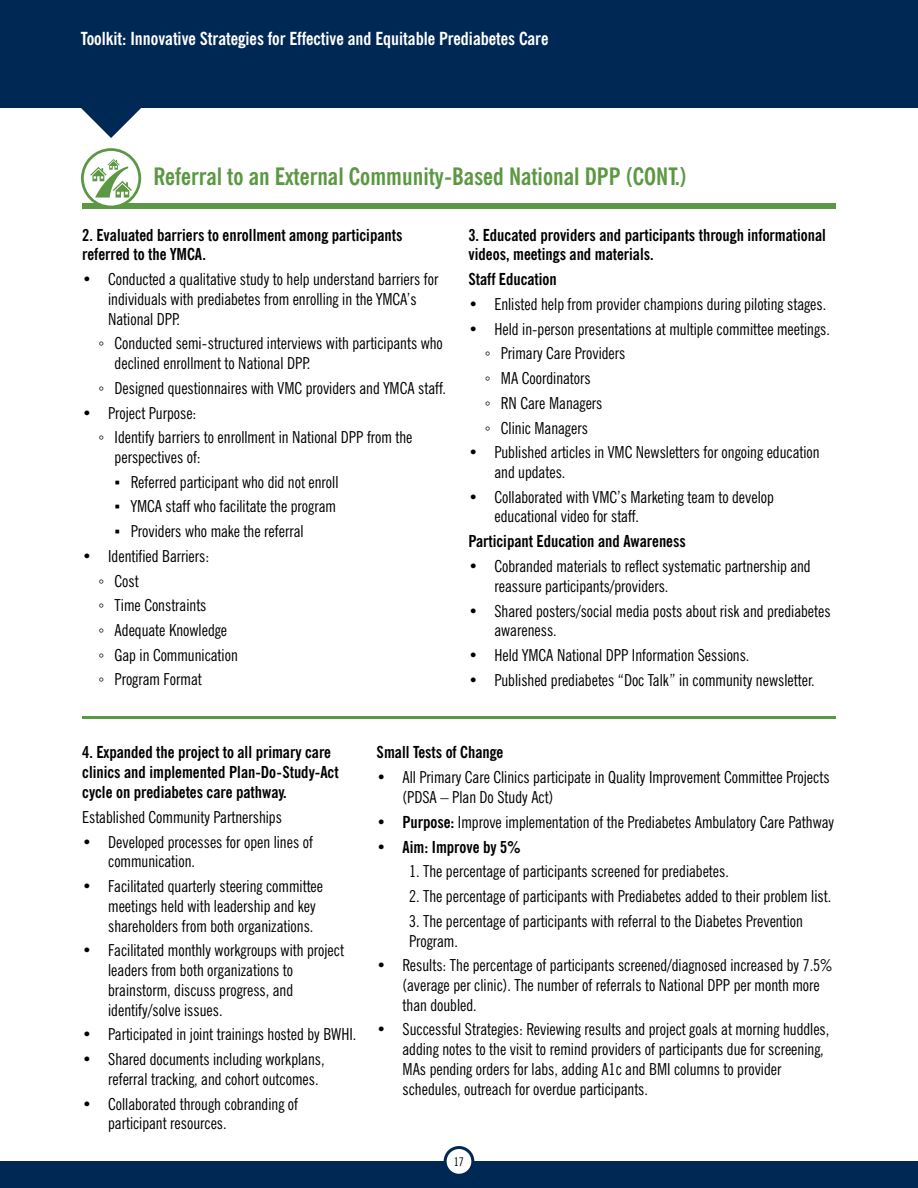
<style>
.page{position:relative;width:918px;height:1188px;background:#fff}
.page>*{position:absolute;margin:0;border:0;box-sizing:border-box;transform-origin:0 0}
.t1{font:700 condensed 24px "News Gothic BT";color:#5b9843}
.t2{font:700 condensed 18px "News Gothic BT";color:#fff}
.t3{font:condensed 16.5px/19.8px "News Gothic BT";color:#000}
.t4{font:700 condensed 16.5px/20px "News Gothic BT";color:#000}
.t5{font:condensed 12px "News Gothic BT";color:#000}
.s1{font-family:"Arial";font-stretch:normal}
.s2{font-weight:700}
</style>
<div class="page">
<div style="left:0;top:0;width:918px;height:108px;background:#002855"></div>
<svg style="left:81px;top:108px;width:60px;height:30px"></svg>
<div style="left:82px;top:203px;width:754px;height:5px;background:#5b9843"></div>
<hr style="left:82px;top:716px;width:754px;height:3px;background:#5b9843">
<div style="left:0;top:1161px;width:918px;height:27px;background:#002855"></div>
<svg style="left:81px;top:148px;width:60px;height:58px"></svg>
<div style="left:444px;top:1146px;width:30px;height:31px;background:#fff;border:3px solid #002855;border-radius:50%"></div>
<p class="t2" style="left:81px;top:32px;width:469px">Toolkit: Innovative Strategies for Effective and Equitable Prediabetes Care</p>
<h1 class="t1" style="left:154px;top:166px;width:535px">Referral to an External Community-Based National DPP (CONT.)</h1>
<p class="t4" style="left:82px;top:226px;width:322px">2. Evaluated barriers to enrollment among participants referred to the YMCA.</p>
<p class="t3" style="left:108px;top:271px;width:332px;text-indent:-26px">• Conducted a qualitative study to help understand barriers for individuals with prediabetes from enrolling in the YMCA’s<br>National DPP.</p>
<p class="t3" style="left:115px;top:335px;width:330px;text-indent:-16px"><span class="s1">◦</span> Conducted semi-structured interviews with participants who declined enrollment to National DPP.</p>
<p class="t3" style="left:98px;top:380px;width:349px"><span class="s1">◦</span> Designed questionnaires with VMC providers and YMCA staff.</p>
<p class="t3" style="left:98px;top:402px;width:316px;line-height:24.8px;text-indent:-16px">• Project Purpose:<br><span class="s1">◦</span> Identify barriers to enrollment in National DPP from the</p>
<p class="t3" style="left:115px;top:449px;width:88px">perspectives of:</p>
<p class="t3" style="left:115px;top:474px;width:225px"><span class="s1">▪</span> Referred participant who did not enroll</p>
<p class="t3" style="left:115px;top:498px;width:223px"><span class="s1">▪</span> YMCA staff who facilitate the program</p>
<p class="t3" style="left:115px;top:523px;width:190px"><span class="s1">▪</span> Providers who make the referral</p>
<p class="t3" style="left:98px;top:545px;width:141px;line-height:24.8px;text-indent:-16px">• Identified Barriers:<br><span class="s1">◦</span> Cost<br><span class="s1">◦</span> Time Constraints<br><span class="s1">◦</span> Adequate Knowledge<br><span class="s1">◦</span> Gap in Communication <span class="s1">◦</span> Program Format</p>
<p class="t4" style="left:469px;top:226px;width:359px">3. Educated providers and participants through informational videos, meetings and materials.</p>
<p class="t4" style="left:469px;top:271px;width:90px">Staff Education</p>
<p class="t3" style="left:469px;top:296px;width:359px">• Enlisted help from provider champions during piloting stages.</p>
<p class="t3" style="left:485px;top:318px;width:347px;line-height:24.8px;text-indent:-16px">• Held in-person presentations at multiple committee meetings. <span class="s1">◦</span> Primary Care Providers<br><span class="s1">◦</span> MA Coordinators<br><span class="s1">◦</span> RN Care Managers<br><span class="s1">◦</span> Clinic Managers</p>
<p class="t3" style="left:494px;top:444px;width:327px;text-indent:-26px">• Published articles in VMC Newsletters for ongoing education and updates.</p>
<p class="t3" style="left:494px;top:489px;width:281px;text-indent:-26px">• Collaborated with VMC’s Marketing team to develop educational video for staff.</p>
<p class="t4" style="left:469px;top:533px;width:219px">Participant Education and Awareness</p>
<p class="t3" style="left:494px;top:558px;width:318px;text-indent:-26px">• Cobranded materials to reflect systematic partnership and reassure participants/providers.</p>
<p class="t3" style="left:494px;top:602px;width:338px;text-indent:-26px">• Shared posters/social media posts about risk and prediabetes awareness.</p>
<p class="t3" style="left:469px;top:647px;width:282px">• Held YMCA National DPP Information Sessions.</p>
<p class="t3" style="left:469px;top:671px;width:348px">• Published prediabetes “Doc Talk” in community newsletter.</p>
<p class="t4" style="left:82px;top:744px;width:258px">4. Expanded the project to all primary care clinics and implemented Plan-Do-Study-Act cycle on prediabetes care pathway.</p>
<p class="t3" style="left:82px;top:809px;width:201px">Established Community Partnerships</p>
<p class="t3" style="left:108px;top:833px;width:206px;text-indent:-26px">• Developed processes for open lines of communication.</p>
<p class="t3" style="left:108px;top:878px;width:217px;text-indent:-26px">• Facilitated quarterly steering committee meetings held with leadership and key shareholders from both organizations.</p>
<p class="t3" style="left:108px;top:942px;width:237px;text-indent:-26px">• Facilitated monthly workgroups with project leaders from both organizations to brainstorm, discuss progress, and identify/solve issues.</p>
<p class="t3" style="left:82px;top:1026px;width:276px">• Participated in joint trainings hosted by BWHI.</p>
<p class="t3" style="left:108px;top:1051px;width:218px;text-indent:-26px">• Shared documents including workplans, referral tracking, and cohort outcomes.</p>
<p class="t3" style="left:108px;top:1095px;width:192px;text-indent:-26px">• Collaborated through cobranding of participant resources.</p>
<p class="t4" style="left:377px;top:744px;width:128px">Small Tests of Change</p>
<p class="t3" style="left:403px;top:769px;width:429px;text-indent:-26px">• All Primary Care Clinics participate in Quality Improvement Committee Projects (PDSA – Plan Do Study Act)</p>
<p class="t3" style="left:377px;top:814px;width:459px">• <span class="s2">Purpose:</span> Improve implementation of the Prediabetes Ambulatory Care Pathway</p>
<p class="t4" style="left:377px;top:838px;width:145px">• Aim: Improve by 5%</p>
<p class="t3" style="left:409px;top:863px;width:321px">1. The percentage of participants screened for prediabetes.</p>
<p class="t3" style="left:409px;top:888px;width:424px">2. The percentage of participants with Prediabetes added to their problem list.</p>
<p class="t3" style="left:409px;top:913px;width:395px">3. The percentage of participants with referral to the Diabetes Prevention<br>Program.</p>
<p class="t3" style="left:403px;top:957px;width:431px;text-indent:-26px">• Results: The percentage of participants screened/diagnosed increased by 7.5% (average per clinic). The number of referrals to National DPP per month more than doubled.</p>
<p class="t3" style="left:403px;top:1021px;width:428px;text-indent:-26px">• Successful Strategies: Reviewing results and project goals at morning huddles, adding notes to the visit to remind providers of participants due for screening, MAs pending orders for labs, adding A1c and BMI columns to provider schedules, outreach for overdue participants.</p>
<p class="t5" style="left:454px;top:1157px;width:12px">17</p>
</div>
